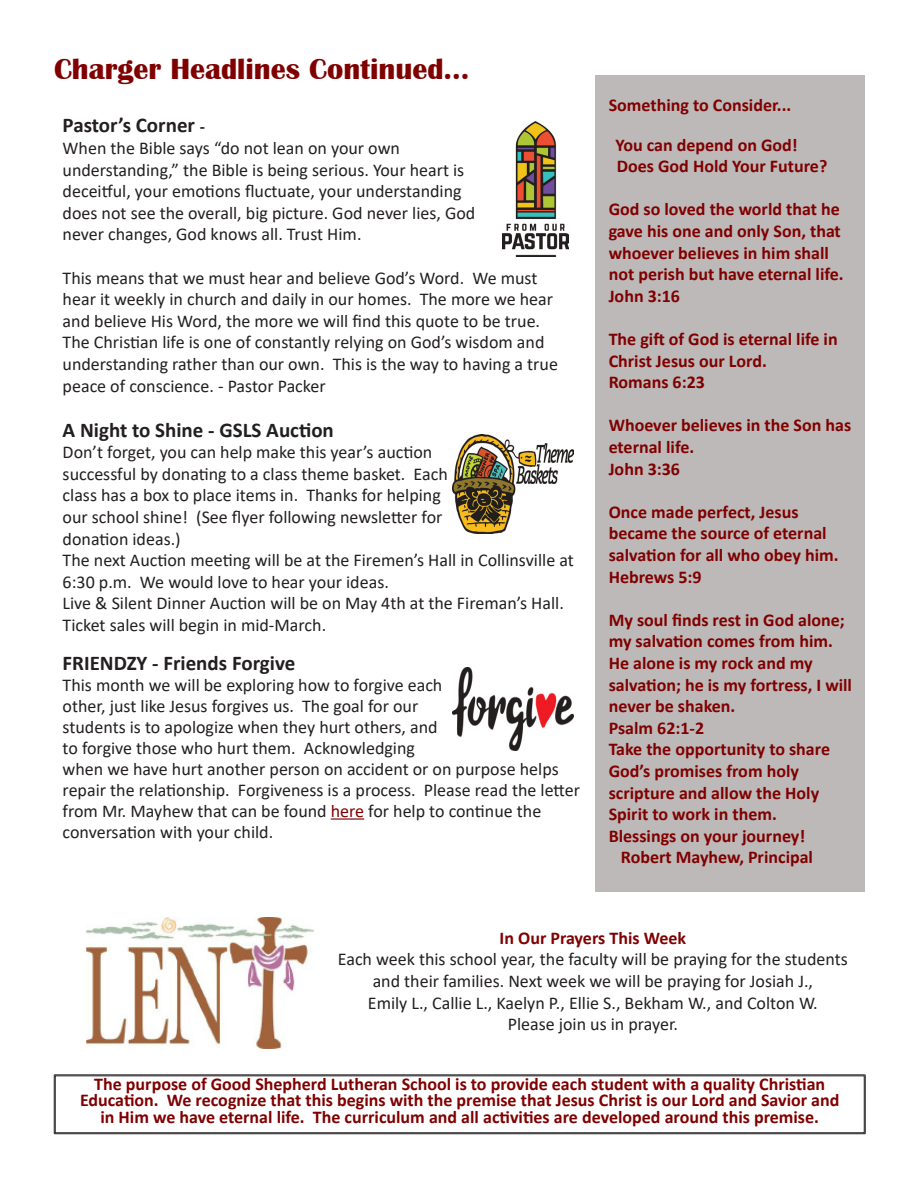
<style>
.page{position:relative;width:918px;height:1188px;background:#fff}
.page>*{position:absolute;margin:0;border:0;box-sizing:border-box;transform-origin:0 0}
.t1{font:700 30px "Britannic";color:#800000}
.t2{font:700 21px "Calibri";color:#231f20}
.t3{font:18px/21.6px "Calibri";color:#231f20}
.t4{font:700 18px/21.6px "Calibri";color:#800000}
.s1{font-size:17.25px}
.s2{color:#800000}
.s3{font-weight:700;color:#800000}
</style>
<div class="page">
<div style="left:595px;top:76px;width:270px;height:816px;background:#bdb9b9"></div>
<div style="left:54px;top:1075px;width:811px;height:59px;border:1px solid #231f20"></div>
<div style="left:55px;top:1076px;width:810px;height:57px;border:1px solid #231f20"></div>
<hr style="left:331px;top:818px;width:33px;height:2px;background:#800000">
<img style="left:503px;top:122px;width:65px;height:135px">
<img style="left:86px;top:917px;width:227px;height:132px">
<img style="left:453px;top:435px;width:121px;height:98px">
<img style="left:453px;top:667px;width:121px;height:84px">
<p class="t1" style="left:54px;top:52px;width:417px">Charger Headlines Continued...</p>
<p class="t2" style="left:63px;top:111px;width:144px">Pastor’s Corner <span class="s1">-</span></p>
<p class="t3" style="left:63px;top:137px;width:414px">When the Bible says “do not lean on your own understanding,” the Bible is being serious. Your heart is deceitful, your emotions fluctuate, your understanding does not see the overall, big picture. God never lies, God never changes, God knows all. Trust Him.</p>
<p class="t3" style="left:63px;top:266px;width:497px">This means that we must hear and believe God’s Word. We must hear it weekly in church and daily in our homes. The more we hear and believe His Word, the more we will find this quote to be true.<br>The Christian life is one of constantly relying on God’s wisdom and understanding rather than our own. This is the way to having a true peace of conscience. - Pastor Packer</p>
<p class="t2" style="left:63px;top:415px;width:273px">A Night to Shine - GSLS Auction</p>
<p class="t3" style="left:63px;top:441px;width:513px">Don’t forget, you can help make this year’s auction<br>successful by donating to a class theme basket. Each<br>class has a box to place items in. Thanks for helping<br>our school shine! (See flyer following newsletter for<br>donation ideas.)<br>The next Auction meeting will be at the Firemen’s Hall in Collinsville at 6:30 p.m. We would love to hear your ideas.<br>Live &amp; Silent Dinner Auction will be on May 4th at the Fireman’s Hall.<br>Ticket sales will begin in mid-March.</p>
<p class="t2" style="left:63px;top:648px;width:234px">FRIENDZY - Friends Forgive</p>
<p class="t3" style="left:63px;top:674px;width:519px;line-height:21px">This month we will be exploring how to forgive each<br>other, just like Jesus forgives us. The goal for our<br>students is to apologize when they hurt others, and<br>to forgive those who hurt them. Acknowledging<br>when we have hurt another person on accident or on purpose helps repair the relationship. Forgiveness is a process. Please read the letter from Mr. Mayhew that can be found <span class="s2">here</span> for help to continue the conversation with your child.</p>
<p class="t4" style="left:609px;top:94px;width:184px">Something to Consider...</p>
<p class="t4" style="left:615px;top:134px;width:184px">You can depend on God!</p>
<p class="t4" style="left:617px;top:155px;width:212px">Does God Hold Your Future?</p>
<p class="t4" style="left:609px;top:198px;width:237px">God so loved the world that he gave his one and only Son, that whoever believes in him shall not perish but have eternal life.</p>
<p class="t4" style="left:609px;top:285px;width:73px">John 3:16</p>
<p class="t4" style="left:609px;top:328px;width:231px">The gift of God is eternal life in<br>Christ Jesus our Lord.<br>Romans 6:23</p>
<p class="t4" style="left:609px;top:414px;width:244px">Whoever believes in the Son has eternal life.</p>
<p class="t4" style="left:609px;top:458px;width:73px">John 3:36</p>
<p class="t4" style="left:609px;top:501px;width:231px">Once made perfect, Jesus became the source of eternal salvation for all who obey him.</p>
<p class="t4" style="left:609px;top:566px;width:95px">Hebrews 5:9</p>
<p class="t4" style="left:609px;top:609px;width:245px">My soul finds rest in God alone; my salvation comes from him.<br>He alone is my rock and my salvation; he is my fortress, I will never be shaken.</p>
<p class="t4" style="left:609px;top:717px;width:223px">Psalm 62:1-2<br>Take the opportunity to share<br>God’s promises from holy scripture and allow the Holy<br>Spirit to work in them.</p>
<p class="t4" style="left:609px;top:825px;width:198px">Blessings on your journey!</p>
<p class="t4" style="left:621px;top:846px;width:194px">Robert Mayhew, Principal</p>
<p class="t3" style="left:338px;top:927px;width:511px;text-align:center"><span class="s3">In Our Prayers This Week<br></span>Each week this school year, the faculty will be praying for the students and their families. Next week we will be praying for Josiah J.,</p>
<p class="t3" style="left:368px;top:991px;width:451px">Emily L., Callie L., Kaelyn P., Ellie S., Bekham W., and Colton W.</p>
<p class="t3" style="left:508px;top:1013px;width:172px">Please join us in prayer.</p>
<p class="t4" style="left:80px;top:1075px;width:761px;line-height:16.5px;text-align:center">The purpose of Good Shepherd Lutheran School is to provide each student with a quality Christian<br>Education. We recognize that this begins with the premise that Jesus Christ is our Lord and Savior and in Him we have eternal life. The curriculum and all activities are developed around this premise.</p>
</div>
